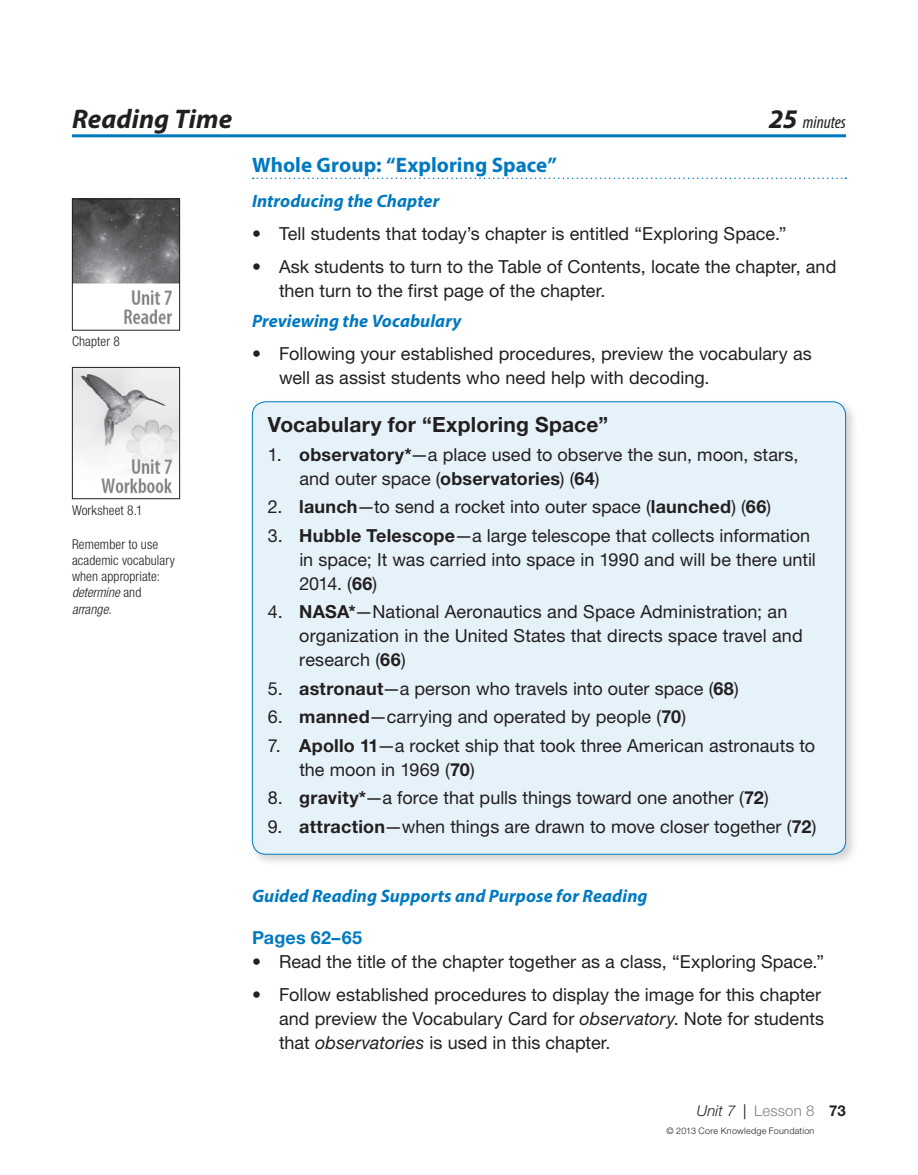
<style>
.page{position:relative;width:918px;height:1175px;background:#fff}
.page>*{position:absolute;margin:0;border:0;box-sizing:border-box;transform-origin:0 0}
.t1{font:italic 700 27px "Myriad Pro";letter-spacing:.005em;color:#231f20}
.t2{font:700 21px "Helvetica Neue LT Std";letter-spacing:.01em;color:#231f20}
.t3{font:700 21px "Myriad Pro";letter-spacing:.005em;color:#0079c1}
.t4{font:18px/24px "Helvetica Neue LT Std";color:#231f20}
.t5{font:italic 700 18px "Myriad Pro";letter-spacing:.005em;color:#0079c1}
.t6{font:700 18px "Helvetica Neue LT Std";letter-spacing:.01em;color:#0079c1}
.t7{font:italic condensed 18px "Myriad Pro";color:#231f20}
.t8{font:300 15px "Helvetica Neue LT Std";letter-spacing:.01em;color:#808285}
.t9{font:300 condensed 13.5px/16.2px "Helvetica Neue LT Std";letter-spacing:.01em;color:#231f20}
.t10{font:300 9px "Helvetica Neue LT Std";letter-spacing:.03em;color:#231f20}
.s1{font-weight:700;font-stretch:normal;font-size:27px}
.s2{font-style:italic}
.s3{font-weight:700}
.s4{font-style:italic;color:#231f20}
.s5{font-weight:400;color:#231f20}
.s6{font-weight:700;color:#231f20}
</style>
<div class="page">
<hr style="left:72px;top:134px;width:774px;height:3px;background:#0079c1">
<svg style="left:253px;top:177px;width:593px;height:2px"></svg>
<img style="left:74px;top:200px;width:104px;height:125px">
<div style="left:72px;top:198px;width:108px;height:132px;border:1px solid #231f20"></div>
<img style="left:74px;top:369px;width:104px;height:125px">
<div style="left:72px;top:367px;width:108px;height:132px;border:1px solid #231f20"></div>
<div style="left:248px;top:398px;width:610px;height:469px;background:#231f20;opacity:.2"></div>
<div style="left:252px;top:402px;width:594px;height:452px;background:#e6f2f9;border-radius:14px"></div>
<h1 class="t1" style="left:72px;top:102px;width:162px">Reading Time</h1>
<p class="t7" style="left:769px;top:111px;width:79px"><span class="s1">25</span> minutes</p>
<p class="t3" style="left:252px;top:151px;width:307px">Whole Group: “Exploring Space”</p>
<p class="t9" style="left:72px;top:333px;width:50px">Chapter 8</p>
<p class="t9" style="left:72px;top:501px;width:72px">Worksheet 8.1</p>
<p class="t9" style="left:72px;top:536px;width:104px">Remember to use academic vocabulary when appropriate: <span class="s2">determine</span> and <span class="s2">arrange.</span></p>
<p class="t5" style="left:252px;top:189px;width:189px">Introducing the Chapter</p>
<p class="t4" style="left:252px;top:221px;width:536px">• Tell students that today’s chapter is entitled “Exploring Space.”</p>
<p class="t4" style="left:279px;top:254px;width:559px;text-indent:-27px">• Ask students to turn to the Table of Contents, locate the chapter, and then turn to the first page of the chapter.</p>
<p class="t5" style="left:252px;top:309px;width:211px">Previewing the Vocabulary</p>
<p class="t4" style="left:279px;top:341px;width:534px;text-indent:-27px">• Following your established procedures, preview the vocabulary as well as assist students who need help with decoding.</p>
<p class="t2" style="left:268px;top:412px;width:342px">Vocabulary for “Exploring Space”</p>
<p class="t4" style="left:299px;top:442px;width:501px;text-indent:-32px">1. <span class="s3">observatory*</span>—a place used to observe the sun, moon, stars, and outer space (<span class="s3">observatories</span>) (<span class="s3">64</span>)</p>
<p class="t4" style="left:268px;top:494px;width:505px">2. <span class="s3">launch</span>—to send a rocket into outer space (<span class="s3">launched</span>) (<span class="s3">66</span>)</p>
<p class="t4" style="left:299px;top:523px;width:518px;text-indent:-31px">3. <span class="s3">Hubble Telescope</span>—a large telescope that collects information in space; It was carried into space in 1990 and will be there until<br>2014. (<span class="s3">66</span>)</p>
<p class="t4" style="left:299px;top:599px;width:505px;text-indent:-31px">4. <span class="s3">NASA*</span>—National Aeronautics and Space Administration; an organization in the United States that directs space travel and research (<span class="s3">66</span>)</p>
<p class="t4" style="left:268px;top:676px;width:472px">5. <span class="s3">astronaut</span>—a person who travels into outer space (<span class="s3">68</span>)</p>
<p class="t4" style="left:268px;top:704px;width:420px">6. <span class="s3">manned</span>—carrying and operated by people (<span class="s3">70</span>)</p>
<p class="t4" style="left:299px;top:733px;width:517px;text-indent:-32px">7. <span class="s3">Apollo 11</span>—a rocket ship that took three American astronauts to the moon in 1969 (<span class="s3">70</span>)</p>
<p class="t4" style="left:268px;top:785px;width:502px">8. <span class="s3">gravity*</span>—a force that pulls things toward one another (<span class="s3">72</span>)</p>
<p class="t4" style="left:268px;top:814px;width:550px">9. <span class="s3">attraction</span>—when things are drawn to move closer together (<span class="s3">72</span>)</p>
<p class="t5" style="left:252px;top:884px;width:397px">Guided Reading Supports and Purpose for Reading</p>
<p class="t6" style="left:252px;top:926px;width:112px">Pages 62–65</p>
<p class="t4" style="left:252px;top:949px;width:574px">• Read the title of the chapter together as a class, “Exploring Space.”</p>
<p class="t4" style="left:279px;top:982px;width:547px;text-indent:-27px">• Follow established procedures to display the image for this chapter and preview the Vocabulary Card for <span class="s2">observatory</span>. Note for students that <span class="s2">observatories</span> is used in this chapter.</p>
<p class="t8" style="left:697px;top:1101px;width:151px"><span class="s4">Unit 7</span> <span class="s5">|</span> Lesson 8 <span class="s6">73</span></p>
<p class="t10" style="left:666px;top:1125px;width:150px">© 2013 Core Knowledge Foundation</p>
</div>
